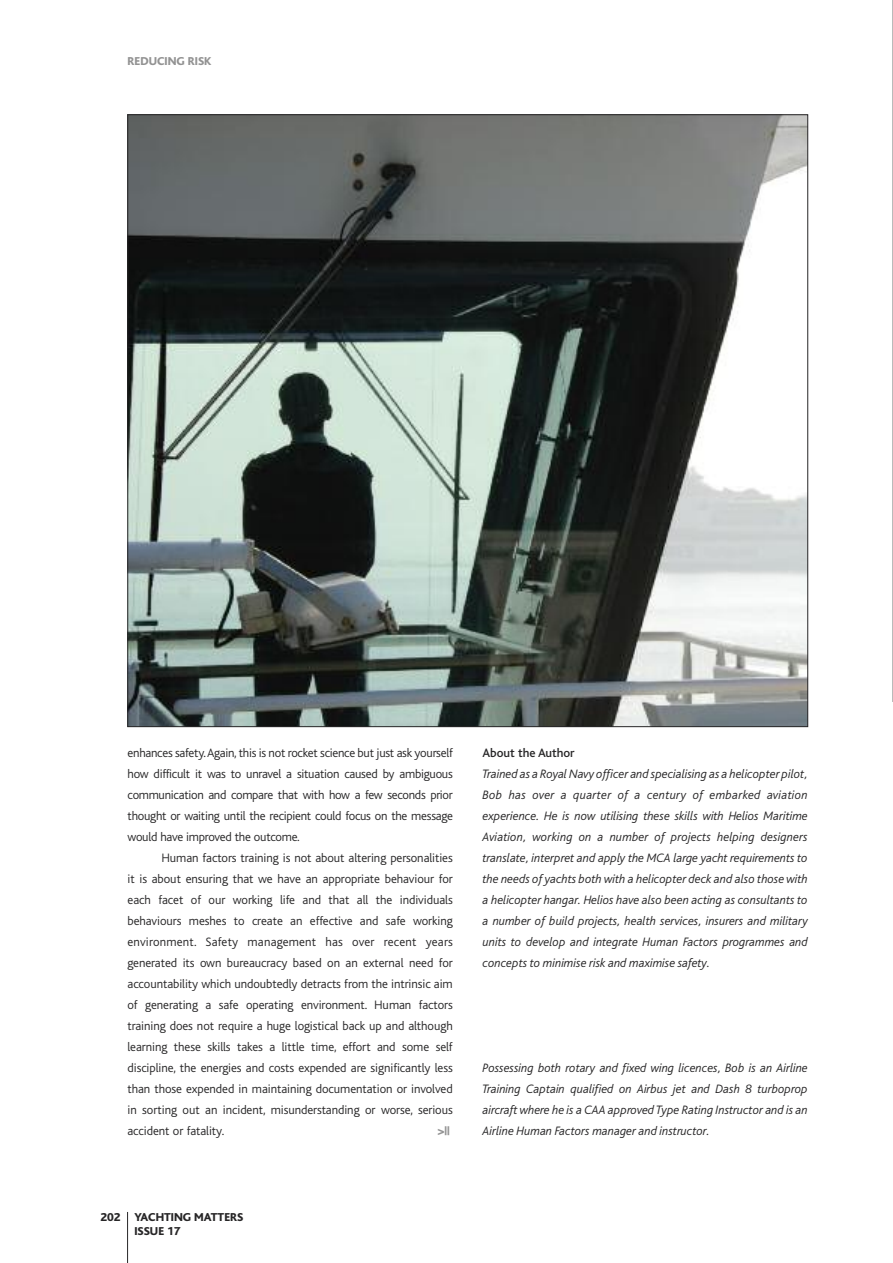
<style>
.page{position:relative;width:893px;height:1263px;background:#fff}
.page>*{position:absolute;margin:0;border:0;box-sizing:border-box;transform-origin:0 0}
.t1{font:300 12.75px/21px "Bliss";letter-spacing:-.02em;color:#272627;text-align:justify}
.t2{font:italic 300 12.75px/21px "Bliss";letter-spacing:-.005em;color:#272627;text-align:justify}
.t3{font:500 12.75px "Bliss";letter-spacing:-.005em;color:#272627}
.t4{font:800 12px/14px "Bliss";color:#272627}
.t5{font:800 12px "Bliss";color:#939393}
.t6{font:800 condensed 12px "Helvetica Neue";color:#939393}
</style>
<div class="page">
<hr style="left:127px;top:1212px;width:1px;height:51px;background:#272627">
<img style="left:130px;top:117px;width:676px;height:608px">
<svg style="left:892px;top:0;width:1px;height:702px"></svg>
<p class="t5" style="left:128px;top:58px;width:86px">REDUCING RISK</p>
<p class="t1" style="left:128px;top:744px;width:327px">enhances safety.Again, this is not rocket science but just ask yourself how difficult it was to unravel a situation caused by ambiguous communication and compare that with how a few seconds prior thought or waiting until the recipient could focus on the message would have improved the outcome.</p>
<p class="t1" style="left:127px;top:849px;width:327px;text-indent:34px">Human factors training is not about altering personalities it is about ensuring that we have an appropriate behaviour for each facet of our working life and that all the individuals behaviours meshes to create an effective and safe working environment. Safety management has over recent years generated its own bureaucracy based on an external need for accountability which undoubtedly detracts from the intrinsic aim of generating a safe operating environment. Human factors training does not require a huge logistical back up and although learning these skills takes a little time, effort and some self discipline, the energies and costs expended are significantly less than those expended in maintaining documentation or involved in sorting out an incident, misunderstanding or worse, serious accident or fatality.</p>
<p class="t6" style="left:437px;top:1126px;width:14px">&gt;||</p>
<p class="t3" style="left:483px;top:749px;width:94px">About the Author</p>
<p class="t2" style="left:483px;top:765px;width:327px">Trained as a Royal Navy officer and specialising as a helicopter pilot, Bob has over a quarter of a century of embarked aviation experience. He is now utilising these skills with Helios Maritime Aviation, working on a number of projects helping designers translate, interpret and apply the MCA large yacht requirements to the needs of yachts both with a helicopter deck and also those with a helicopter hangar. Helios have also been acting as consultants to a number of build projects, health services, insurers and military units to develop and integrate Human Factors programmes and concepts to minimise risk and maximise safety.</p>
<p class="t2" style="left:483px;top:1059px;width:327px">Possessing both rotary and fixed wing licences, Bob is an Airline Training Captain qualified on Airbus jet and Dash 8 turboprop aircraft where he is a CAA approved Type Rating Instructor and is an Airline Human Factors manager and instructor.</p>
<p class="t4" style="left:134px;top:1211px;width:110px;text-indent:-34px">202 YACHTING MATTERS<br>ISSUE 17</p>
</div>
